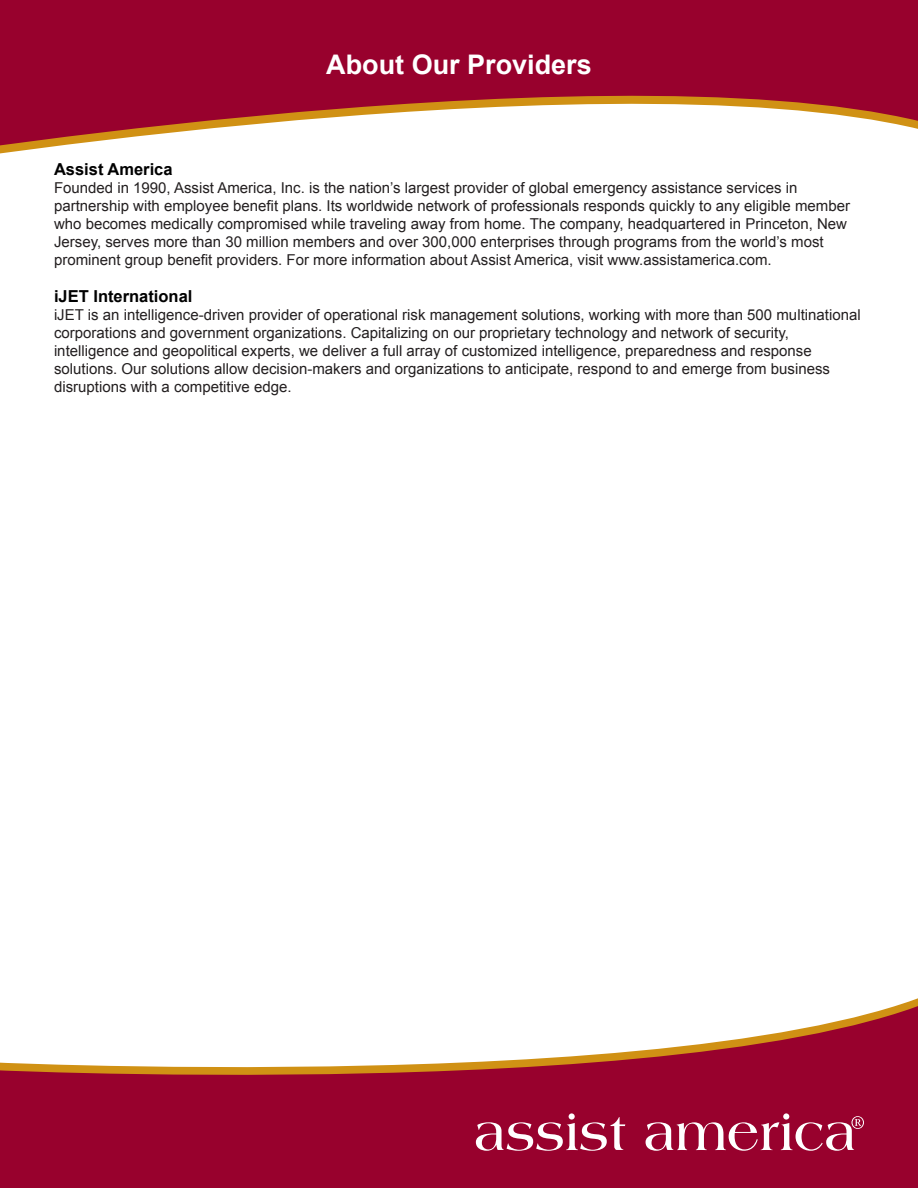
<style>
.page{position:relative;width:918px;height:1188px;background:#fff}
.page>*{position:absolute;margin:0;border:0;box-sizing:border-box;transform-origin:0 0}
.t1{font:700 27px "Arial";color:#fff}
.t2{font:700 16.5px "Arial";color:#000}
.t3{font:15px/18px "Arial";color:#231f20}
</style>
<div class="page">
<svg style="left:0;top:0;width:918px;height:154px;fill:#98012d"></svg>
<svg style="left:0;top:998px;width:918px;height:190px;fill:#98012d"></svg>
<svg style="left:476px;top:1113px;width:149px;height:38px"></svg>
<svg style="left:646px;top:1113px;width:218px;height:38px"></svg>
<p class="t1" style="left:326px;top:46px;width:267px">About Our Providers</p>
<p class="t2" style="left:54px;top:158px;width:120px">Assist America</p>
<p class="t3" style="left:54px;top:179px;width:798px">Founded in 1990, Assist America, Inc. is the nation’s largest provider of global emergency assistance services in partnership with employee benefit plans. Its worldwide network of professionals responds quickly to any eligible member who becomes medically compromised while traveling away from home. The company, headquartered in Princeton, New Jersey, serves more than 30 million members and over 300,000 enterprises through programs from the world’s most prominent group benefit providers. For more information about Assist America, visit www.assistamerica.com.</p>
<p class="t2" style="left:54px;top:286px;width:140px">iJET International</p>
<p class="t3" style="left:54px;top:306px;width:808px">iJET is an intelligence-driven provider of operational risk management solutions, working with more than 500 multinational corporations and government organizations. Capitalizing on our proprietary technology and network of security, intelligence and geopolitical experts, we deliver a full array of customized intelligence, preparedness and response solutions. Our solutions allow decision-makers and organizations to anticipate, respond to and emerge from business disruptions with a competitive edge.</p>
</div>
